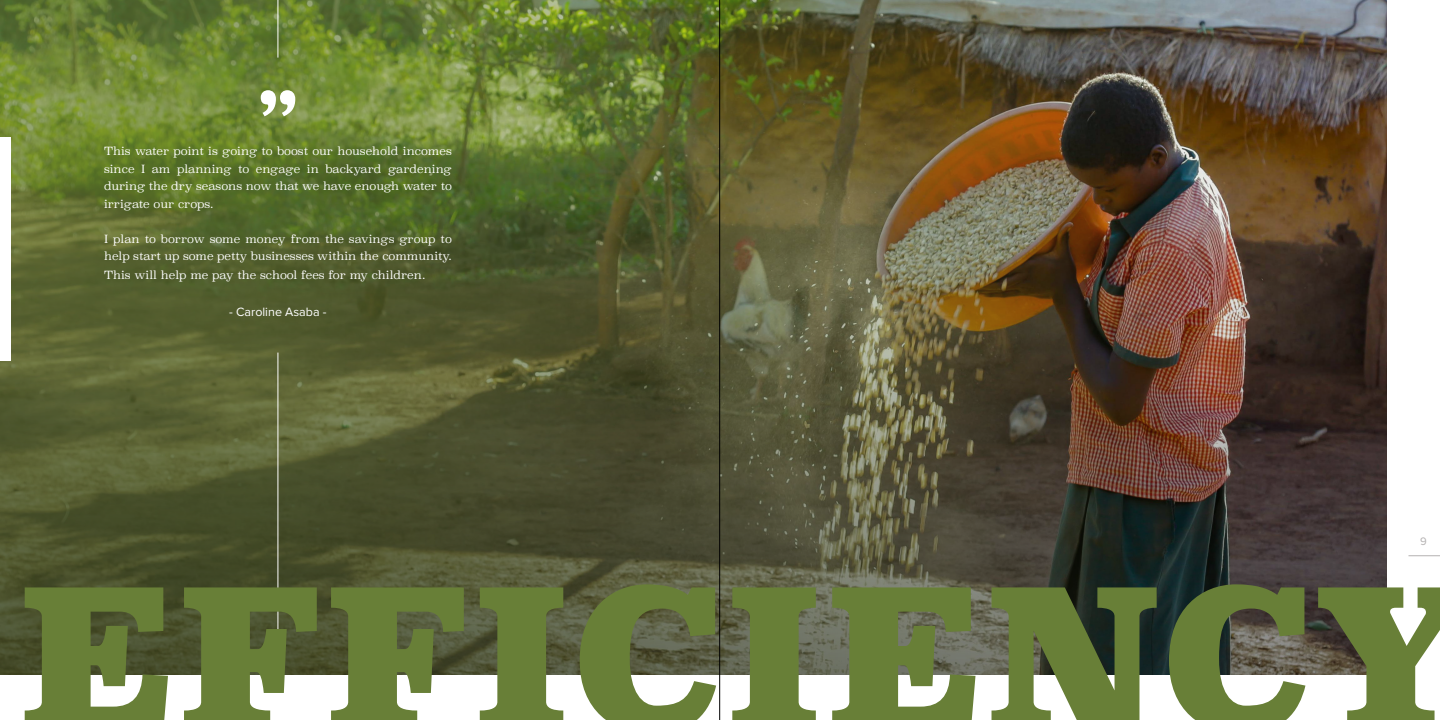
<style>
.page{position:relative;width:1440px;height:720px;background:#fff}
.page>*{position:absolute;margin:0;border:0;box-sizing:border-box;transform-origin:0 0}
.t1{font:195px "Superclarendon Bl";color:#687f37}
.t2{font:75px "Superclarendon Bl";color:#fff}
.t3{font:12.5px "Proxima Nova";color:#fff}
.t4{font:11.25px/17.5px "Superclarendon Lt";color:#fff;text-align:justify}
.t5{font:11.25px "Proxima Nova";color:#b4b1b1}
</style>
<div class="page">
<hr style="left:1409px;top:555px;width:31px;height:1px;background:#b4b1b1">
<img style="left:0;top:0;width:1386px;height:95px">
<img style="left:0;top:95px;width:1386px;height:580px">
<hr style="left:278px;top:0;width:1px;height:58px;background:#fff">
<hr style="left:278px;top:353px;width:1px;height:367px;background:#fff">
<div style="left:0;top:137px;width:11px;height:224px;background:#fff"></div>
<hr style="left:719px;top:0;width:1px;height:720px;background:#000">
<h2 class="t2" style="left:258px;top:76px;width:41px">”</h2>
<p class="t4" style="left:104px;top:142px;width:349px">This water point is going to boost our household incomes</p>
<p class="t4" style="left:104px;top:160px;width:349px">since I am planning to engage in backyard gardening during the dry seasons now that we have enough water to irrigate our crops.</p>
<p class="t4" style="left:104px;top:230px;width:349px">I plan to borrow some money from the savings group to help start up some petty businesses within the community.</p>
<p class="t4" style="left:104px;top:266px;width:323px">This will help me pay the school fees for my children.</p>
<p class="t3" style="left:229px;top:303px;width:99px">- Caroline Asaba -</p>
<p class="t5" style="left:1420px;top:532px;width:8px">9</p>
<h1 class="t1" style="left:17px;top:545px;width:1457px">EFFICIENCY</h1>
</div>
